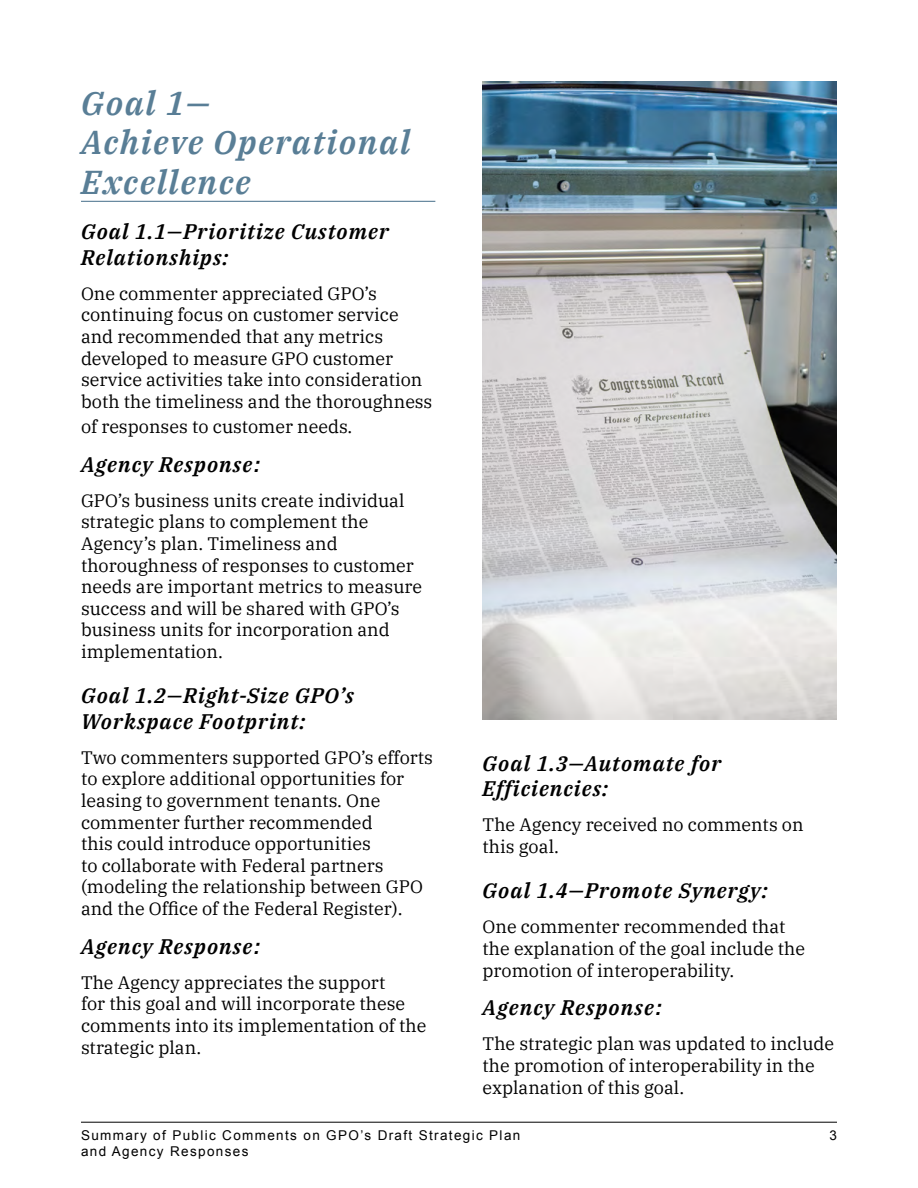
<style>
.page{position:relative;width:918px;height:1188px;background:#fff}
.page>*{position:absolute;margin:0;border:0;box-sizing:border-box;transform-origin:0 0}
.t1{font:italic 600 33px/39.6px "IBM Plex Serif";letter-spacing:.05em;color:#597e96}
.t2{font:italic 600 21px/25.2px "IBM Plex Serif";letter-spacing:.05em;color:#000}
.t3{font:18px/21.6px "IBM Plex Serif";color:#000}
.t4{font:13.5px "Arial";letter-spacing:.1em;color:#000}
.s1{font-family:"Arial";font-weight:700}
</style>
<div class="page">
<hr style="left:81px;top:1122px;width:756px;height:1px;background:#000">
<hr style="left:81px;top:201px;width:354px;height:1px;background:#597e96">
<img style="left:483px;top:81px;width:354px;height:638px">
<h1 class="t1" style="left:81px;top:81px;width:331px">Goal 1—<br>Achieve Operational<br>Excellence</h1>
<p class="t2" style="left:81px;top:218px;width:309px">Goal 1.1—Prioritize Customer<br>Relationships:</p>
<p class="t3" style="left:81px;top:281px;width:353px">One commenter appreciated GPO’s continuing focus on customer service and recommended that any metrics developed to measure GPO customer service activities take into consideration both the timeliness and the thoroughness</p>
<p class="t3" style="left:81px;top:414px;width:273px">of responses to customer needs.</p>
<p class="t2" style="left:81px;top:450px;width:181px">Agency Response<span class="s1">:</span></p>
<p class="t3" style="left:81px;top:488px;width:343px">GPO’s business units create individual strategic plans to complement the Agency’s plan. Timeliness and thoroughness of responses to customer needs are important metrics to measure success and will be shared with GPO’s business units for incorporation and implementation.</p>
<p class="t2" style="left:81px;top:682px;width:275px">Goal 1.2—Right-Size GPO’s<br>Workspace Footprint:</p>
<p class="t3" style="left:81px;top:745px;width:354px">Two commenters supported GPO’s efforts to explore additional opportunities for leasing to government tenants. One commenter further recommended<br>this could introduce opportunities<br>to collaborate with Federal partners (modeling the relationship between GPO and the Office of the Federal Register).</p>
<p class="t2" style="left:81px;top:932px;width:181px">Agency Response<span class="s1">:</span></p>
<p class="t3" style="left:81px;top:970px;width:347px">The Agency appreciates the support<br>for this goal and will incorporate these comments into its implementation of the strategic plan.</p>
<p class="t2" style="left:483px;top:749px;width:240px">Goal 1.3—Automate for<br>Efficiencies:</p>
<p class="t3" style="left:483px;top:812px;width:322px">The Agency received no comments on this goal.</p>
<p class="t2" style="left:483px;top:877px;width:287px">Goal 1.4—Promote Synergy:</p>
<p class="t3" style="left:483px;top:915px;width:324px">One commenter recommended that the explanation of the goal include the promotion of interoperability.</p>
<p class="t2" style="left:483px;top:994px;width:181px">Agency Response<span class="s1">:</span></p>
<p class="t3" style="left:483px;top:1032px;width:353px">The strategic plan was updated to include the promotion of interoperability in the explanation of this goal.</p>
<p class="t4" style="left:81px;top:1126px;width:441px">Summary of Public Comments on GPO’s Draft Strategic Plan</p>
<p class="t4" style="left:829px;top:1126px;width:9px">3</p>
<p class="t4" style="left:81px;top:1142px;width:169px">and Agency Responses</p>
</div>
